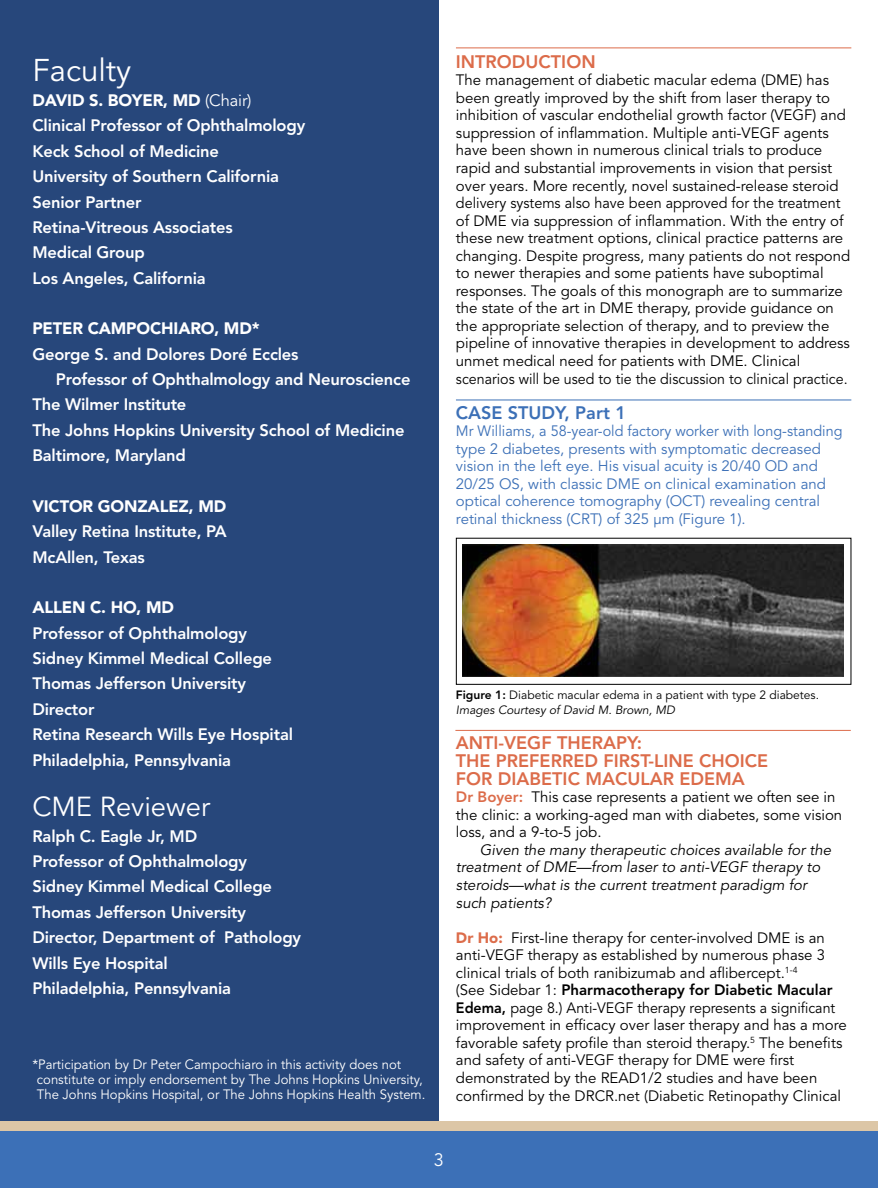
<style>
.page{position:relative;width:878px;height:1188px;background:#fff}
.page>*{position:absolute;margin:0;border:0;box-sizing:border-box;transform-origin:0 0}
.t1{font:31.2px "Avenir";color:#fff}
.t2{font:27.3px "Avenir";color:#fff}
.t3{font:800 18px/17.9px "Avenir";color:#dc6c4a}
.t4{font:800 18px "Avenir";color:#3c70b7}
.t5{font:18px "Avenir";color:#fff}
.t6{font:800 16.5px/25.3px "Avenir";letter-spacing:-.01em;color:#fff}
.t7{font:900 16.5px "Avenir";letter-spacing:-.01em;color:#fff}
.t8{font:15px/17.5px "Avenir";color:#000}
.t9{font:15px/17.5px "Avenir";color:#3c70b7;scale:.96 1}
.t10{font:italic 15px/17.5px "Avenir";color:#000}
.t11{font:13.5px/15px "Avenir";color:#fff}
.t12{font:12px/15px "Avenir";color:#000}
.s1{font-weight:900}
.s2{font-weight:400}
.s3{font-weight:800}
.s4{font-style:italic}
.s5{font-weight:800;color:#dc6c4a}
.s6{font-weight:900;color:#dc6c4a}
</style>
<div class="page">
<div style="left:0;top:1131px;width:878px;height:57px;background:#3c70b7"></div>
<div style="left:0;top:0;width:439px;height:1121px;background:#27477b"></div>
<hr style="left:456px;top:48px;width:395px;height:1px;background:#dc6c4a">
<hr style="left:456px;top:400px;width:395px;height:1px;background:#3c70b7">
<hr style="left:455px;top:730px;width:395px;height:1px;background:#dc6c4a">
<div style="left:456px;top:538px;width:395px;height:147px;border:1px solid #000"></div>
<img style="left:463px;top:544px;width:380px;height:133px">
<div style="left:0;top:1121px;width:878px;height:10px;background:#dcc6a6"></div>
<h1 class="t1" style="left:32px;top:52px;width:100px">Faculty</h1>
<p class="t6" style="left:32px;top:88px;width:274px"><span class="s1">DAVID S. BOYER, MD</span> <span class="s2">(Chair)<br></span>Clinical Professor of Ophthalmology<br>Keck School of Medicine<br>University of Southern California<br>Senior Partner<br>Retina-Vitreous Associates<br>Medical Group<br>Los Angeles, California</p>
<p class="t7" style="left:32px;top:319px;width:229px">PETER CAMPOCHIARO, MD*</p>
<p class="t6" style="left:32px;top:341px;width:267px">George S. and Dolores Doré Eccles</p>
<p class="t6" style="left:56px;top:367px;width:356px">Professor of Ophthalmology and Neuroscience</p>
<p class="t6" style="left:32px;top:392px;width:155px">The Wilmer Institute</p>
<p class="t6" style="left:32px;top:417px;width:373px">The Johns Hopkins University School of Medicine</p>
<p class="t6" style="left:32px;top:443px;width:155px">Baltimore, Maryland</p>
<p class="t7" style="left:32px;top:496px;width:195px">VICTOR GONZALEZ, MD</p>
<p class="t6" style="left:32px;top:519px;width:196px">Valley Retina Institute, PA<br>McAllen, Texas</p>
<p class="t7" style="left:32px;top:598px;width:143px">ALLEN C. HO, MD</p>
<p class="t6" style="left:32px;top:620px;width:262px">Professor of Ophthalmology<br>Sidney Kimmel Medical College<br>Thomas Jefferson University<br>Director<br>Retina Research Wills Eye Hospital<br>Philadelphia, Pennsylvania</p>
<h2 class="t2" style="left:32px;top:791px;width:179px">CME Reviewer</h2>
<p class="t6" style="left:32px;top:823px;width:270px">Ralph C. Eagle Jr, MD<br>Professor of Ophthalmology<br>Sidney Kimmel Medical College<br>Thomas Jefferson University<br>Director, Department of Pathology<br>Wills Eye Hospital<br>Philadelphia, Pennsylvania</p>
<p class="t11" style="left:37px;top:1057px;width:390px;text-indent:-5px">*Participation by Dr Peter Campochiaro in this activity does not constitute or imply endorsement by The Johns Hopkins University,<br>The Johns Hopkins Hospital, or The Johns Hopkins Health System.</p>
<p class="t3" style="left:456px;top:52px;width:141px">INTRODUCTION</p>
<p class="t8" style="left:456px;top:72px;width:396px">The management of diabetic macular edema (DME) has been greatly improved by the shift from laser therapy to inhibition of vascular endothelial growth factor (VEGF) and suppression of inflammation. Multiple anti-VEGF agents have been shown in numerous clinical trials to produce rapid and substantial improvements in vision that persist over years. More recently, novel sustained-release steroid delivery systems also have been approved for the treatment of DME via suppression of inflammation. With the entry of these new treatment options, clinical practice patterns are changing. Despite progress, many patients do not respond to newer therapies and some patients have suboptimal responses. The goals of this monograph are to summarize the state of the art in DME therapy, provide guidance on the appropriate selection of therapy, and to preview the pipeline of innovative therapies in development to address unmet medical need for patients with DME. Clinical scenarios will be used to tie the discussion to clinical practice.</p>
<p class="t4" style="left:456px;top:402px;width:171px">CASE STUDY, Part 1</p>
<p class="t9" style="left:456px;top:423px;width:404px">Mr Williams, a 58-year-old factory worker with long-standing type 2 diabetes, presents with symptomatic decreased vision in the left eye. His visual acuity is 20/40 OD and 20/25 OS, with classic DME on clinical examination and optical coherence tomography (OCT) revealing central retinal thickness (CRT) of 325 μm (Figure 1).</p>
<p class="t12" style="left:456px;top:688px;width:364px"><span class="s3">Figure 1:</span> Diabetic macular edema in a patient with type 2 diabetes.<br><span class="s4">Images Courtesy of David M. Brown, MD</span></p>
<p class="t3" style="left:456px;top:734px;width:314px">ANTI-VEGF THERAPY:<br>THE PREFERRED FIRST-LINE CHOICE<br>FOR DIABETIC MACULAR EDEMA</p>
<p class="t8" style="left:456px;top:789px;width:388px"><span class="s5">Dr Boyer:</span> This case represents a patient we often see in the clinic: a working-aged man with diabetes, some vision loss, and a 9-to-5 job.</p>
<p class="t10" style="left:456px;top:841px;width:377px;text-indent:24px">Given the many therapeutic choices available for the treatment of DME—from laser to anti-VEGF therapy to steroids—what is the current treatment paradigm for such patients?</p>
<p class="t8" style="left:456px;top:929px;width:392px"><span class="s6">DR HO:</span> First-line therapy for center-involved DME is an anti-VEGF therapy as established by numerous phase 3 clinical trials of both ranibizumab and aflibercept.<sup>1-4<br></sup>(See Sidebar 1: <span class="s3">Pharmacotherapy for Diabetic Macular Edema,</span> page 8.) Anti-VEGF therapy represents a significant improvement in efficacy over laser therapy and has a more favorable safety profile than steroid therapy.<sup>5</sup> The benefits and safety of anti-VEGF therapy for DME were first demonstrated by the READ1/2 studies and have been confirmed by the DRCR.net (Diabetic Retinopathy Clinical</p>
<p class="t5" style="left:434px;top:1149px;width:12px">3</p>
</div>
